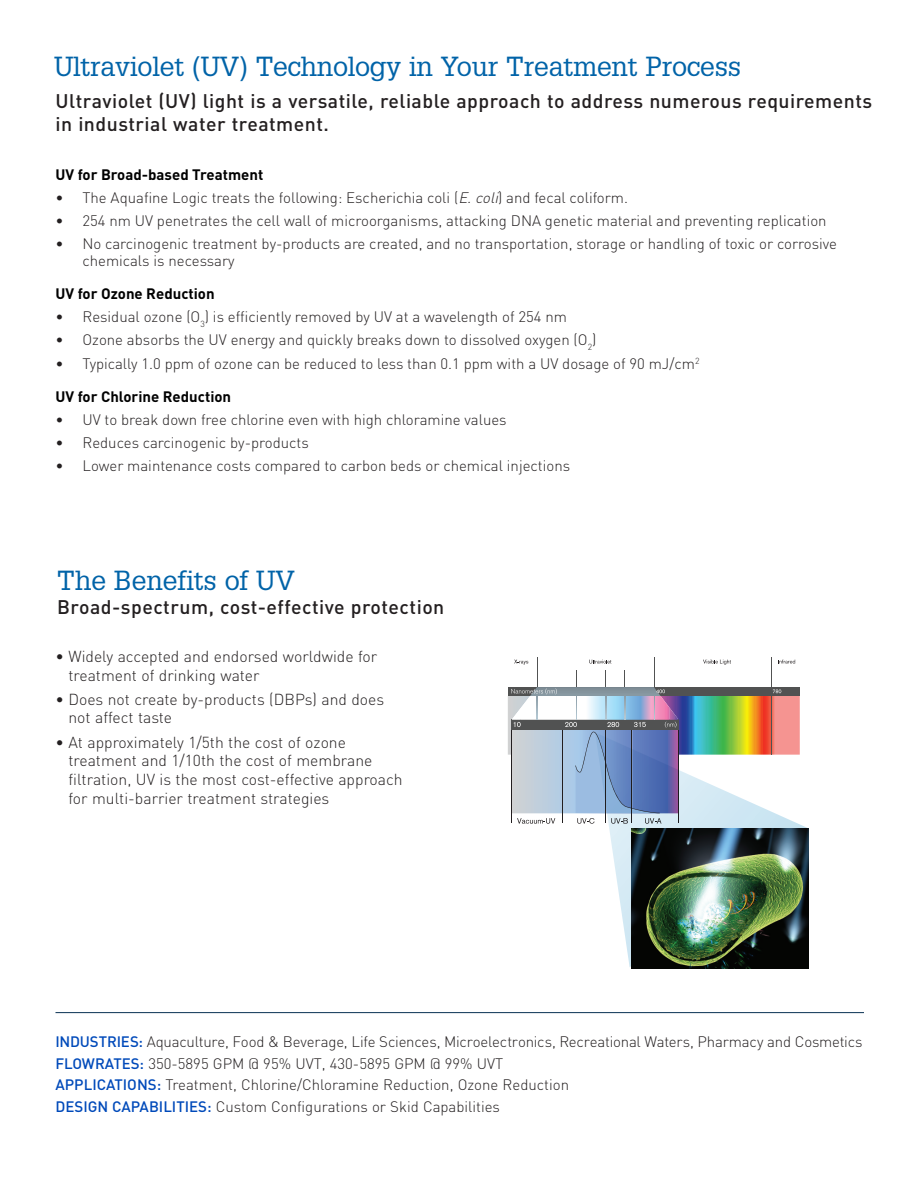
<style>
.page{position:relative;width:918px;height:1188px;background:#fff}
.page>*{position:absolute;margin:0;border:0;box-sizing:border-box;transform-origin:0 0}
.t1{font:27px "Glypha";letter-spacing:-.01em;color:#0163a8}
.t2{font:500 19.5px/23.4px "DIN";letter-spacing:.025em;color:#231f20}
.t3{font:300 15.75px/18.8px "DIN";color:#231f20}
.t4{font:300 15px/16.5px "DIN";color:#231f20}
.t5{font:700 15px "DIN";color:#000}
.s1{font-style:italic}
.s2{font-weight:500;color:#004aba}
</style>
<div class="page">
<hr style="left:537px;top:657px;width:1px;height:98px;background:#515252">
<hr style="left:654px;top:657px;width:1px;height:98px;background:#515252">
<hr style="left:771px;top:657px;width:1px;height:98px;background:#515252">
<hr style="left:576px;top:670px;width:1px;height:85px;background:#515252">
<hr style="left:606px;top:670px;width:1px;height:85px;background:#515252">
<hr style="left:625px;top:670px;width:1px;height:85px;background:#515252">
<svg style="left:514px;top:660px;width:14px;height:5px"></svg>
<svg style="left:589px;top:660px;width:22px;height:4px"></svg>
<svg style="left:703px;top:660px;width:28px;height:5px"></svg>
<svg style="left:778px;top:660px;width:17px;height:4px"></svg>
<svg style="left:508px;top:687px;width:292px;height:137px;background:#a5adaf"></svg>
<svg style="left:595px;top:732px;width:212px;height:235px"></svg>
<img style="left:631px;top:828px;width:178px;height:141px">
<hr style="left:56px;top:1012px;width:808px;height:1px;background:#093153">
<h2 class="t1" style="left:54px;top:50px;width:689px">Ultraviolet (UV) Technology in Your Treatment Process</h2>
<p class="t2" style="left:56px;top:88px;width:818px">Ultraviolet (UV) light is a versatile, reliable approach to address numerous requirements in industrial water treatment.</p>
<p class="t5" style="left:56px;top:164px;width:209px">UV for Broad-based Treatment</p>
<p class="t4" style="left:56px;top:189px;width:574px">• The Aquafine Logic treats the following: Escherichia coli (<span class="s1">E.coli</span>) and fecal coliform.</p>
<p class="t4" style="left:55px;top:212px;width:773px">• 254 nm UV penetrates the cell wall of microorganisms, attacking DNA genetic material and preventing replication</p>
<p class="t4" style="left:82px;top:236px;width:756px;text-indent:-27px">• No carcinogenic treatment by-products are created, and no transportation, storage or handling of toxic or corrosive chemicals is necessary</p>
<p class="t5" style="left:55px;top:284px;width:161px">UV for Ozone Reduction</p>
<p class="t4" style="left:55px;top:308px;width:513px">• Residual ozone (O<sub>3</sub>) is efficiently removed by UV at a wavelength of 254 nm</p>
<p class="t4" style="left:55px;top:332px;width:542px">• Ozone absorbs the UV energy and quickly breaks down to dissolved oxygen (O<sub>2</sub>)</p>
<p class="t4" style="left:56px;top:355px;width:646px">• Typically 1.0 ppm of ozone can be reduced to less than 0.1 ppm with a UV dosage of 90 mJ/cm<sup>2</sup></p>
<p class="t5" style="left:56px;top:386px;width:177px">UV for Chlorine Reduction</p>
<p class="t4" style="left:56px;top:411px;width:453px">• UV to break down free chlorine even with high chloramine values</p>
<p class="t4" style="left:56px;top:434px;width:255px">• Reduces carcinogenic by-products</p>
<p class="t4" style="left:56px;top:458px;width:516px">• Lower maintenance costs compared to carbon beds or chemical injections</p>
<h2 class="t1" style="left:57px;top:564px;width:239px">The Benefits of UV</h2>
<p class="t2" style="left:57px;top:594px;width:389px">Broad-spectrum, cost-effective protection</p>
<p class="t3" style="left:68px;top:647px;width:310px;text-indent:-13px">• Widely accepted and endorsed worldwide for treatment of drinking water</p>
<p class="t3" style="left:68px;top:689px;width:317px;text-indent:-13px">• Does not create by-products (DBPs) and does not affect taste</p>
<p class="t3" style="left:68px;top:732px;width:336px;text-indent:-13px">• At approximately 1/5th the cost of ozone treatment and 1/10th the cost of membrane filtration, UV is the most cost-effective approach for multi-barrier treatment strategies</p>
<p class="t4" style="left:56px;top:1033px;width:809px"><span class="s2">INDUSTRIES:</span> Aquaculture, Food &amp; Beverage, Life Sciences, Microelectronics, Recreational Waters, Pharmacy and Cosmetics</p>
<p class="t4" style="left:56px;top:1055px;width:449px"><span class="s2">FLOWRATES:</span> 350-5895 GPM @ 95% UVT, 430-5895 GPM @ 99% UVT</p>
<p class="t4" style="left:56px;top:1077px;width:515px"><span class="s2">APPLICATIONS:</span> Treatment, Chlorine/Chloramine Reduction, Ozone Reduction</p>
<p class="t4" style="left:56px;top:1099px;width:446px"><span class="s2">DESIGN CAPABILITIES:</span> Custom Configurations or Skid Capabilities</p>
</div>
